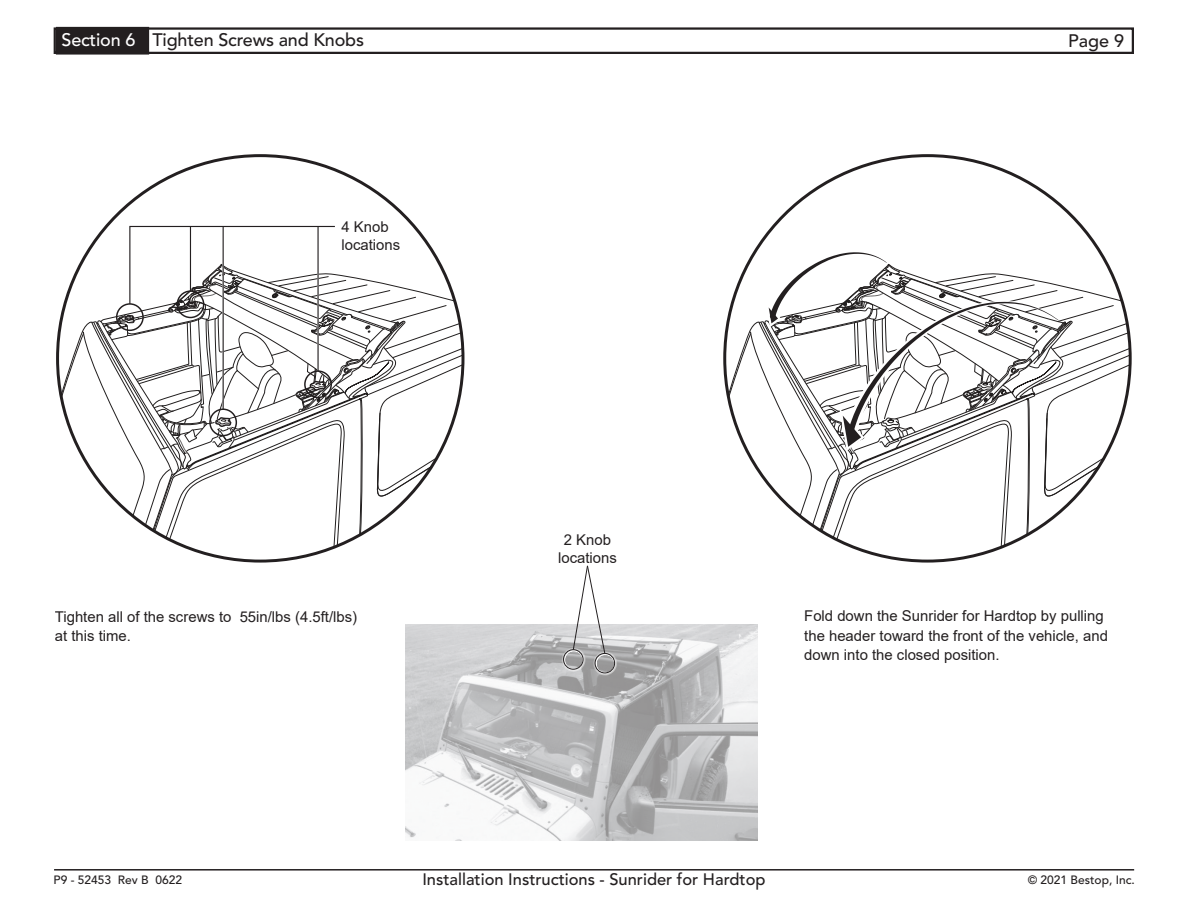
<style>
.page{position:relative;width:1188px;height:918px;background:#fff}
.page>*{position:absolute;margin:0;border:0;box-sizing:border-box;transform-origin:0 0}
.t1{font:500 18px "Avenir LT Std";letter-spacing:-.01em;color:#231f20}
.t2{font:500 18px "Avenir LT Std";letter-spacing:-.01em;color:#fff}
.t3{font:500 16.5px "Avenir LT Std";color:#231f20}
.t4{font:14.85px/19.4px "Arial";color:#231f20}
.t5{font:500 12px "Avenir LT Std";color:#231f20}
</style>
<div class="page">
<div style="left:54px;top:27px;width:1080px;height:27px;border:2px solid #231f20"></div>
<hr style="left:54px;top:869px;width:1080px;height:2px;background:#231f20">
<div style="left:57px;top:28px;width:91px;height:25px;background:#231f20"></div>
<div style="left:56px;top:27px;width:93px;height:28px;border:2px solid #231f20"></div>
<img style="left:406px;top:625px;width:352px;height:216px">
<svg style="left:725px;top:251px;width:405px;height:308px"></svg>
<svg style="left:561px;top:647px;width:25px;height:25px"></svg>
<div style="left:563px;top:649px;width:20px;height:21px;border:1px solid #231f20;border-radius:50%"></div>
<svg style="left:592px;top:651px;width:25px;height:25px"></svg>
<div style="left:595px;top:653px;width:20px;height:20px;border:1px solid #231f20;border-radius:50%"></div>
<svg style="left:573px;top:565px;width:33px;height:89px"></svg>
<svg style="left:58px;top:225px;width:405px;height:334px"></svg>
<p class="t2" style="left:62px;top:29px;width:75px">Section 6</p>
<p class="t1" style="left:153px;top:29px;width:213px">Tighten Screws and Knobs</p>
<p class="t1" style="left:1068px;top:30px;width:58px">Page 9</p>
<p class="t4" style="left:342px;top:218px;width:60px;line-height:17.9px">4 Knob locations</p>
<p class="t4" style="left:558px;top:531px;width:60px;line-height:17.9px;text-align:center">2 Knob locations</p>
<p class="t4" style="left:55px;top:607px;width:304px">Tighten all of the screws to 55in/lbs (4.5ft/lbs) at this time.</p>
<p class="t4" style="left:804px;top:606px;width:305px">Fold down the Sunrider for Hardtop by pulling the header toward the front of the vehicle, and down into the closed position.</p>
<p class="t5" style="left:54px;top:873px;width:130px">P9 - 52453 Rev B 0622</p>
<p class="t3" style="left:422px;top:870px;width:345px">Installation Instructions - Sunrider for Hardtop</p>
<p class="t5" style="left:1028px;top:873px;width:109px">© 2021 Bestop, Inc.</p>
</div>
